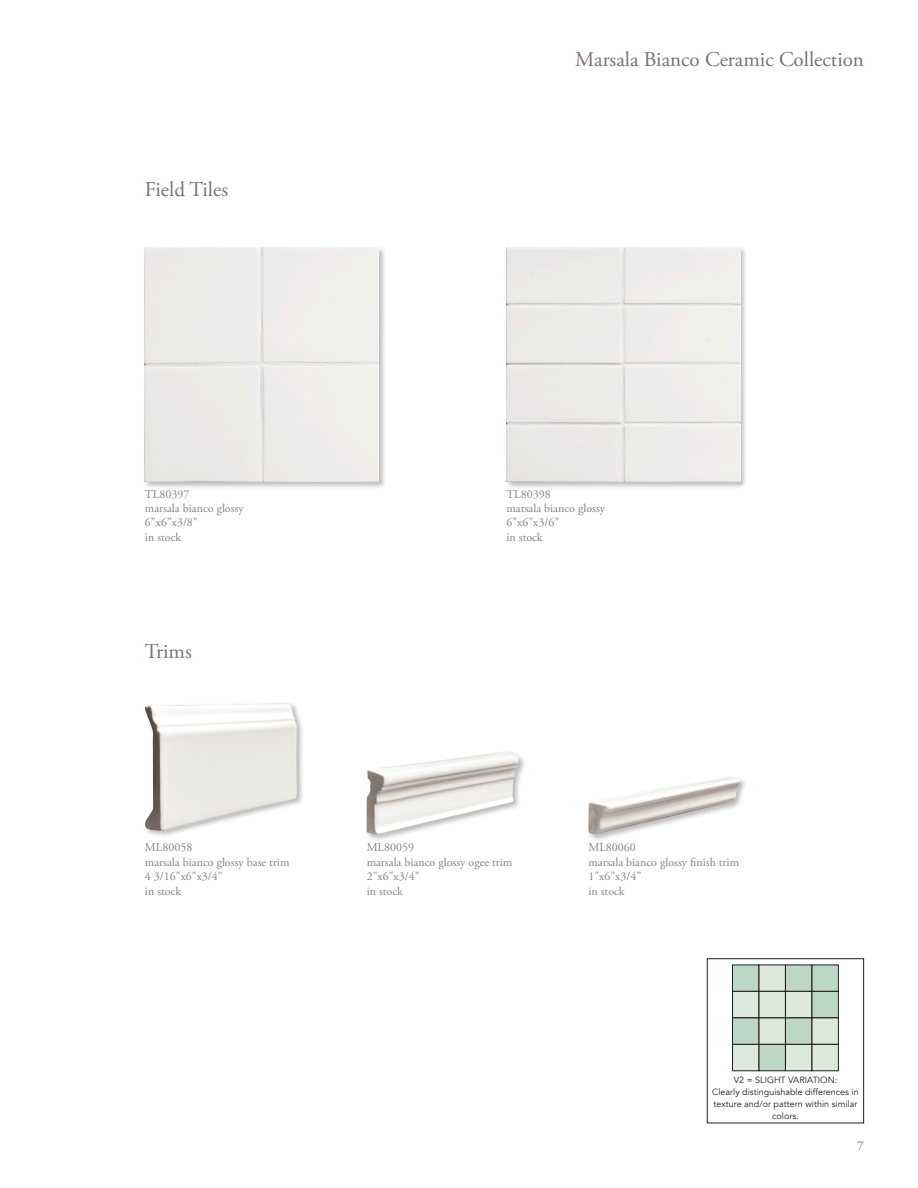
<style>
.page{position:relative;width:918px;height:1188px;background:#fff}
.page>*{position:absolute;margin:0;border:0;box-sizing:border-box;transform-origin:0 0}
.t1{font:21px "Adobe Garamond Pro";color:#7b716f}
.t2{font:13.5px "Adobe Garamond Pro";color:#7b716f}
.t3{font:12px "Adobe Garamond Pro";color:#858383}
.t4{font:9px/12px "Avenir";color:#231f20;text-align:center}
</style>
<div class="page">
<div style="left:143px;top:246px;width:243px;height:243px;background:#231f20;opacity:.3"></div>
<img style="left:145px;top:248px;width:234px;height:234px">
<div style="left:505px;top:246px;width:243px;height:243px;background:#231f20;opacity:.3"></div>
<img style="left:506px;top:248px;width:234px;height:234px">
<div style="left:144px;top:702px;width:160px;height:136px;background:#231f20;opacity:.3"></div>
<img style="left:145px;top:703px;width:140px;height:11px">
<div style="left:365px;top:750px;width:161px;height:92px;background:#231f20;opacity:.3"></div>
<img style="left:380px;top:752px;width:125px;height:16px">
<div style="left:587px;top:775px;width:161px;height:67px;background:#231f20;opacity:.3"></div>
<img style="left:609px;top:776px;width:119px;height:22px">
<div style="left:733px;top:965px;width:26px;height:26px;background:#bdd7c7"></div>
<div style="left:732px;top:965px;width:27px;height:27px;border:1px solid #231f20"></div>
<div style="left:759px;top:965px;width:26px;height:26px;background:#dceade"></div>
<div style="left:786px;top:965px;width:26px;height:26px;background:#bdd7c7"></div>
<div style="left:785px;top:965px;width:27px;height:27px;border:1px solid #231f20"></div>
<div style="left:812px;top:965px;width:26px;height:26px;background:#bdd7c7"></div>
<div style="left:812px;top:965px;width:27px;height:27px;border:1px solid #231f20"></div>
<div style="left:733px;top:991px;width:26px;height:27px;background:#dceade"></div>
<div style="left:732px;top:991px;width:27px;height:27px;border:1px solid #231f20"></div>
<div style="left:759px;top:991px;width:26px;height:27px;background:#dceade"></div>
<div style="left:759px;top:991px;width:27px;height:27px;border:1px solid #231f20"></div>
<div style="left:786px;top:991px;width:26px;height:27px;background:#dceade"></div>
<div style="left:785px;top:991px;width:27px;height:27px;border:1px solid #231f20"></div>
<div style="left:812px;top:991px;width:26px;height:27px;background:#bdd7c7"></div>
<div style="left:812px;top:991px;width:27px;height:27px;border:1px solid #231f20"></div>
<div style="left:733px;top:1018px;width:26px;height:26px;background:#bdd7c7"></div>
<div style="left:732px;top:1018px;width:27px;height:27px;border:1px solid #231f20"></div>
<div style="left:759px;top:1018px;width:26px;height:26px;background:#dceade"></div>
<div style="left:786px;top:1018px;width:26px;height:26px;background:#bdd7c7"></div>
<div style="left:785px;top:1018px;width:27px;height:27px;border:1px solid #231f20"></div>
<div style="left:812px;top:1018px;width:26px;height:26px;background:#dceade"></div>
<div style="left:812px;top:1018px;width:27px;height:27px;border:1px solid #231f20"></div>
<div style="left:733px;top:1044px;width:26px;height:27px;background:#dceade"></div>
<div style="left:732px;top:1044px;width:27px;height:27px;border:1px solid #231f20"></div>
<div style="left:759px;top:1044px;width:26px;height:27px;background:#bdd7c7"></div>
<div style="left:759px;top:1044px;width:27px;height:27px;border:1px solid #231f20"></div>
<div style="left:786px;top:1044px;width:26px;height:27px;background:#dceade"></div>
<div style="left:785px;top:1044px;width:27px;height:27px;border:1px solid #231f20"></div>
<div style="left:812px;top:1044px;width:26px;height:27px;background:#dceade"></div>
<div style="left:812px;top:1044px;width:27px;height:27px;border:1px solid #231f20"></div>
<div style="left:707px;top:958px;width:157px;height:165px;border:1px solid #231f20"></div>
<p class="t1" style="left:145px;top:177px;width:85px">Field Tiles</p>
<p class="t1" style="left:575px;top:47px;width:290px">Marsala Bianco Ceramic Collection</p>
<p class="t3" style="left:145px;top:487px;width:46px">TL80397</p>
<p class="t3" style="left:145px;top:501px;width:100px">marsala bianco glossy</p>
<p class="t3" style="left:145px;top:515px;width:54px">6”x6”x3/8”</p>
<p class="t3" style="left:145px;top:530px;width:38px">in stock</p>
<p class="t1" style="left:145px;top:638px;width:48px">Trims</p>
<p class="t3" style="left:145px;top:840px;width:49px">ML80058</p>
<p class="t3" style="left:145px;top:855px;width:146px">marsala bianco glossy base trim</p>
<p class="t3" style="left:145px;top:869px;width:79px">4 3/16"x6"x3/4”</p>
<p class="t3" style="left:145px;top:884px;width:38px">in stock</p>
<p class="t3" style="left:506px;top:487px;width:46px">TL80398</p>
<p class="t3" style="left:506px;top:501px;width:100px">marsala bianco glossy</p>
<p class="t3" style="left:506px;top:515px;width:54px">6”x6”x3/6”</p>
<p class="t3" style="left:506px;top:530px;width:38px">in stock</p>
<p class="t3" style="left:367px;top:840px;width:49px">ML80059</p>
<p class="t3" style="left:367px;top:855px;width:147px">marsala bianco glossy ogee trim</p>
<p class="t3" style="left:367px;top:869px;width:54px">2"x6"x3/4”</p>
<p class="t3" style="left:367px;top:884px;width:38px">in stock</p>
<p class="t3" style="left:588px;top:840px;width:49px">ML80060</p>
<p class="t3" style="left:588px;top:855px;width:152px">marsala bianco glossy finish trim</p>
<p class="t3" style="left:588px;top:869px;width:54px">1"x6"x3/4”</p>
<p class="t3" style="left:588px;top:884px;width:38px">in stock</p>
<p class="t4" style="left:734px;top:1074px;width:105px">V2 = SLIGHT VARIATION:</p>
<p class="t4" style="left:712px;top:1086px;width:148px">Clearly distinguishable differences in texture and/or pattern within similar colors.</p>
<p class="t2" style="left:857px;top:1137px;width:8px">7</p>
</div>
